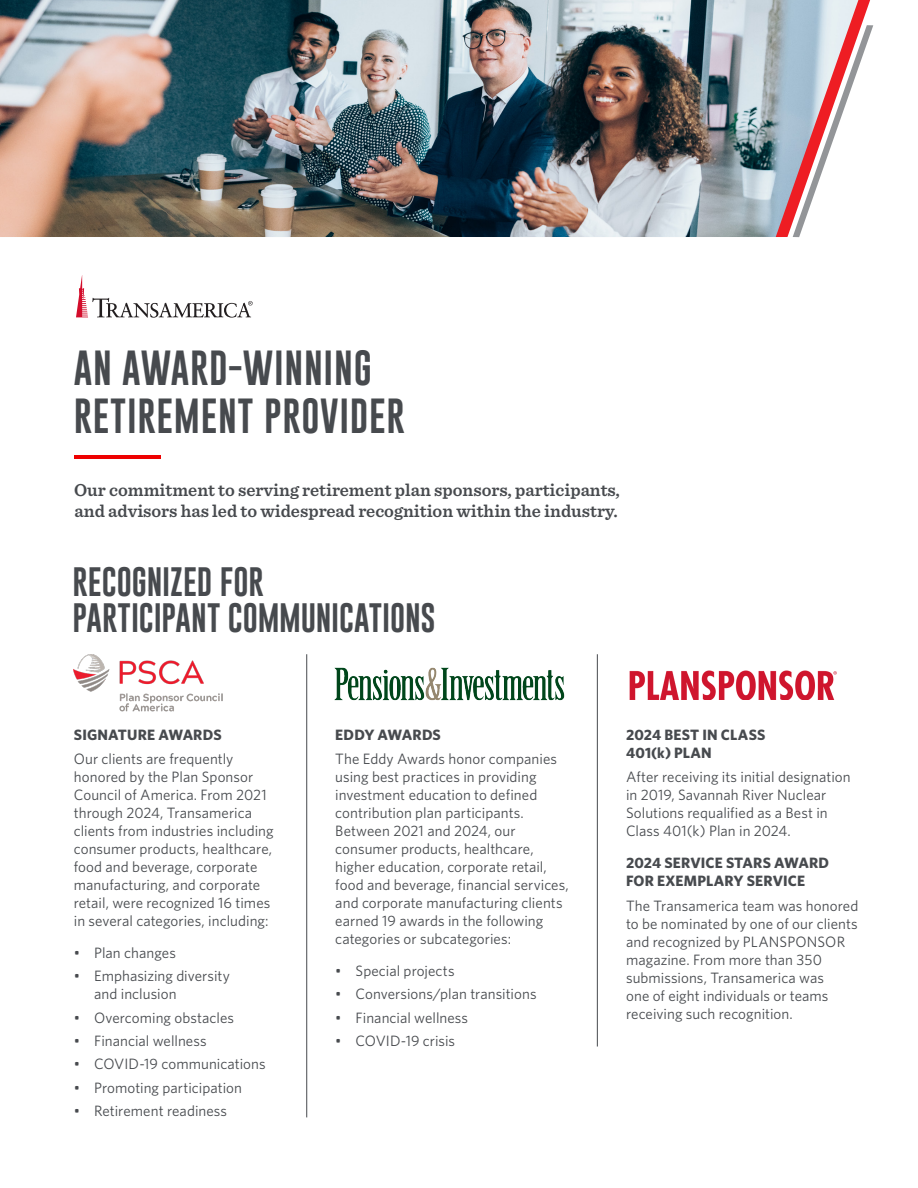
<style>
.page{position:relative;width:918px;height:1188px;background:#fff}
.page>*{position:absolute;margin:0;border:0;box-sizing:border-box;transform-origin:0 0}
.TA_Head1{font:36px/48px "Gobold";letter-spacing:.02em;color:#474a4e}
.TA_Label_Head2{font:30px/36px "Gobold";letter-spacing:-.005em;color:#474a4e}
.TA_Cover_Head2__left{font:600 18px/21px "Sentinel";color:#474a4e}
.TA_Body{font:15px/18px "Whitney";letter-spacing:.005em;color:#474a4e}
.TA_Head4{font:15px/18px "Whitney";letter-spacing:.005em;color:#474a4e}
.TA_Head4-2{font:700 15px/18px "Whitney";letter-spacing:.01em;color:#474a4e}
</style>
<div class="page">
<img style="left:0;top:0;width:776px;height:237px">
<svg style="left:776px;top:0;width:97px;height:237px"></svg>
<svg style="left:76px;top:275px;width:177px;height:43px"></svg>
<hr style="left:74px;top:456px;width:87px;height:3px;background:#e00">
<img style="left:334px;top:667px;width:231px;height:34px">
<img style="left:629px;top:670px;width:208px;height:30px">
<img style="left:74px;top:654px;width:149px;height:58px">
<hr style="left:306px;top:654px;width:1px;height:463px;background:#474a4e">
<hr style="left:597px;top:654px;width:1px;height:393px;background:#474a4e">
<p class="TA_Head1" style="left:74px;top:344px;width:332px">AN AWARD-WINNING<br>RETIREMENT PROVIDER</p>
<p class="TA_Cover_Head2__left" style="left:74px;top:478px;width:547px">Our commitment to serving retirement plan sponsors, participants, and advisors has led to widespread recognition within the industry.</p>
<p class="TA_Label_Head2" style="left:72px;top:564px;width:365px">RECOGNIZED FOR<br>PARTICIPANT COMMUNICATIONS</p>
<p class="TA_Head4-2" style="left:74px;top:725px;width:149px">SIGNATURE AWARDS</p>
<p class="TA_Body" style="left:74px;top:750px;width:201px">Our clients are frequently honored by the Plan Sponsor<br>Council of America. From 2021 through 2024, Transamerica clients from industries including consumer products, healthcare, food and beverage, corporate manufacturing, and corporate retail, were recognized 16 times in several categories, including:</p>
<p class="TA_Head4" style="left:74px;top:943px;width:104px">• Plan changes</p>
<p class="TA_Head4" style="left:94px;top:967px;width:137px;text-indent:-20px">• Emphasizing diversity and inclusion</p>
<p class="TA_Head4" style="left:74px;top:1008px;width:162px">• Overcoming obstacles</p>
<p class="TA_Head4" style="left:74px;top:1031px;width:134px">• Financial wellness</p>
<p class="TA_Head4" style="left:74px;top:1055px;width:193px">• COVID-19 communications</p>
<p class="TA_Head4" style="left:74px;top:1078px;width:170px">• Promoting participation</p>
<p class="TA_Head4" style="left:74px;top:1102px;width:155px">• Retirement readiness</p>
<p class="TA_Head4-2" style="left:335px;top:725px;width:107px">EDDY AWARDS</p>
<p class="TA_Head4" style="left:335px;top:750px;width:235px">The Eddy Awards honor companies using best practices in providing investment education to defined contribution plan participants.<br>Between 2021 and 2024, our consumer products, healthcare, higher education, corporate retail, food and beverage, financial services, and corporate manufacturing clients earned 19 awards in the following categories or subcategories:</p>
<p class="TA_Head4" style="left:335px;top:961px;width:121px">• Special projects</p>
<p class="TA_Head4" style="left:335px;top:985px;width:203px">• Conversions/plan transitions</p>
<p class="TA_Head4" style="left:335px;top:1008px;width:134px">• Financial wellness</p>
<p class="TA_Head4" style="left:335px;top:1031px;width:121px">• COVID-19 crisis</p>
<p class="TA_Head4-2" style="left:626px;top:725px;width:141px">2024 BEST IN CLASS<br>401(k) PLAN</p>
<p class="TA_Body" style="left:626px;top:768px;width:226px">After receiving its initial designation in 2019, Savannah River Nuclear Solutions requalified as a Best in Class 401(k) Plan in 2024.</p>
<p class="TA_Head4-2" style="left:626px;top:853px;width:205px">2024 SERVICE STARS AWARD<br>FOR EXEMPLARY SERVICE</p>
<p class="TA_Body" style="left:626px;top:896px;width:234px">The Transamerica team was honored to be nominated by one of our clients and recognized by PLANSPONSOR magazine. From more than 350 submissions, Transamerica was<br>one of eight individuals or teams receiving such recognition.</p>
</div>
